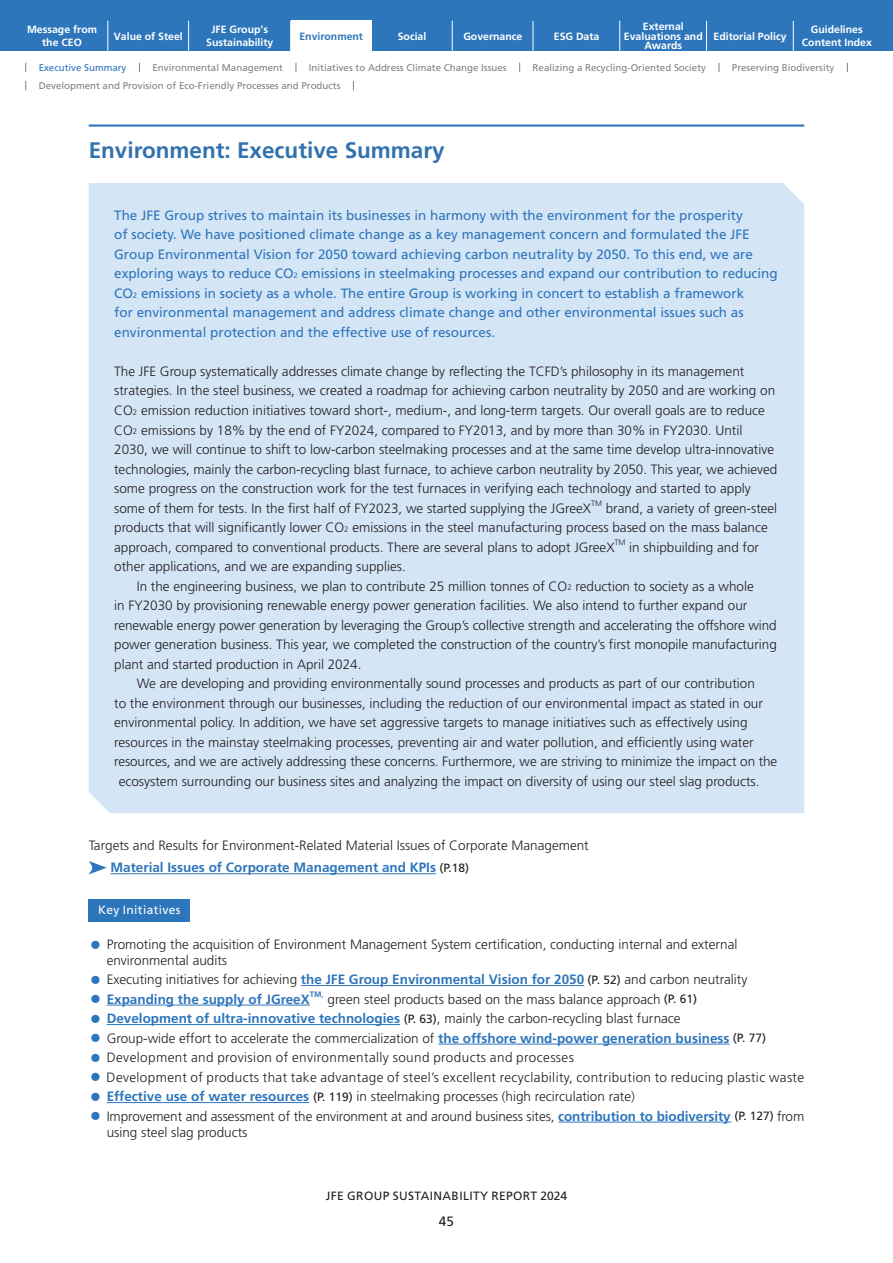
<style>
.page{position:relative;width:893px;height:1263px;background:#fff}
.page>*{position:absolute;margin:0;border:0;box-sizing:border-box;transform-origin:0 0}
.t1{font:700 22.5px "Frutiger";color:#3271af}
.t2{font:300 13.5px/19.5px "Frutiger";color:#231f20}
.t3{font:13.5px/19.5px "Frutiger";color:#2e76bc}
.t4{font:700 13.5px/19.5px "Frutiger";color:#2e76bc}
.t5{font:13.5px "Frutiger";color:#231f20}
.t6{font:12px "Frutiger";letter-spacing:.03em;color:#231f20}
.t7{font:12px "Frutiger";letter-spacing:.03em;color:#fff}
.t8{font:700 10.5px/12.8px "Frutiger";color:#fff;text-align:center}
.t9{font:700 10.5px "Frutiger";color:#2e76bc}
.t10{font:9.75px "Frutiger";color:#808285}
.t11{font:9.75px "Frutiger";color:#2e76bc}
.t12{font:300 7.8px "Frutiger";color:#231f20}
.t13{font:700 7.8px "Frutiger";color:#2e76bc}
.s1{font-size:7.8px}
.s2{font-weight:700;color:#2e76bc}
.s3{font-weight:400;font-size:12px}
.s4{font-family:"UD Shin Go Pro";color:#2e76bc}
.s5{font-family:"UD Shin Go Pro";font-weight:300}
.s6{font-weight:300;color:#231f20}
.s7{font-weight:400;font-size:12px;color:#231f20}
</style>
<div class="page">
<div style="left:0;top:0;width:893px;height:51px;background:#2e76bc"></div>
<hr style="left:108px;top:21px;width:1px;height:30px;background:#fff">
<hr style="left:188px;top:21px;width:1px;height:30px;background:#fff">
<hr style="left:290px;top:21px;width:1px;height:30px;background:#fff">
<hr style="left:452px;top:21px;width:1px;height:30px;background:#fff">
<hr style="left:533px;top:21px;width:1px;height:30px;background:#fff">
<hr style="left:619px;top:21px;width:1px;height:30px;background:#fff">
<hr style="left:706px;top:21px;width:1px;height:30px;background:#fff">
<hr style="left:793px;top:21px;width:1px;height:30px;background:#fff">
<div style="left:291px;top:21px;width:81px;height:30px;background:#fff"></div>
<div style="left:89px;top:183px;width:715px;height:630px;background:#d4e5f5"></div>
<hr style="left:89px;top:124px;width:715px;height:3px;background:#2e76bc">
<hr style="left:110px;top:873px;width:326px;height:1px;background:#2e76bc">
<svg style="left:89px;top:861px;width:18px;height:13px"></svg>
<div style="left:89px;top:899px;width:101px;height:22px;background:#2e76bc"></div>
<hr style="left:301px;top:985px;width:283px;height:1px;background:#2e76bc">
<hr style="left:107px;top:1005px;width:203px;height:1px;background:#2e76bc">
<hr style="left:107px;top:1024px;width:293px;height:1px;background:#2e76bc">
<hr style="left:438px;top:1044px;width:291px;height:1px;background:#2e76bc">
<hr style="left:107px;top:1102px;width:202px;height:1px;background:#2e76bc">
<hr style="left:559px;top:1122px;width:172px;height:1px;background:#2e76bc">
<p class="t8" style="left:114px;top:30px;width:70px">Value of Steel</p>
<p class="t8" style="left:206px;top:23px;width:69px">JFE Group’s<br>Sustainability</p>
<p class="t8" style="left:463px;top:30px;width:60px">Governance</p>
<p class="t8" style="left:554px;top:30px;width:47px">ESG Data</p>
<p class="t8" style="left:624px;top:22px;width:80px;line-height:9.6px">External<br>Evaluations and<br>Awards</p>
<p class="t8" style="left:714px;top:30px;width:74px">Editorial Policy</p>
<p class="t8" style="left:802px;top:23px;width:72px">Guidelines<br>Content Index</p>
<p class="t8" style="left:27px;top:23px;width:72px">Message from the CEO</p>
<p class="t9" style="left:299px;top:30px;width:65px">Environment</p>
<p class="t8" style="left:398px;top:30px;width:30px">Social</p>
<p class="t11" style="left:39px;top:62px;width:89px">Executive Summary</p>
<p class="t10" style="left:152px;top:62px;width:132px">Environmental Management</p>
<p class="t10" style="left:309px;top:62px;width:199px">Initiatives to Address Climate Change Issues</p>
<p class="t10" style="left:533px;top:62px;width:175px">Realizing a Recycling-Oriented Society</p>
<p class="t10" style="left:732px;top:62px;width:104px">Preserving Biodiversity</p>
<p class="t10" style="left:39px;top:80px;width:303px">Development and Provision of Eco-Friendly Processes and Products</p>
<h1 class="t1" style="left:89px;top:137px;width:357px">Environment: Executive Summary</h1>
<p class="t3" style="left:114px;top:206px;width:665px">The JFE Group strives to maintain its businesses in harmony with the environment for the prosperity<br>of society. We have positioned climate change as a key management concern and formulated the JFE Group Environmental Vision for 2050 toward achieving carbon neutrality by 2050. To this end, we are exploring ways to reduce CO<span class="s1">2</span> emissions in steelmaking processes and expand our contribution to reducing CO<span class="s1">2</span> emissions in society as a whole. The entire Group is working in concert to establish a framework<br>for environmental management and address climate change and other environmental issues such as environmental protection and the effective use of resources.</p>
<p class="t2" style="left:114px;top:362px;width:665px">The JFE Group systematically addresses climate change by reflecting the TCFD’s philosophy in its management strategies. In the steel business, we created a roadmap for achieving carbon neutrality by 2050 and are working on CO<span class="s1">2</span> emission reduction initiatives toward short-, medium-, and long-term targets. Our overall goals are to reduce CO<span class="s1">2</span> emissions by 18% by the end of FY2024, compared to FY2013, and by more than 30% in FY2030. Until 2030, we will continue to shift to low-carbon steelmaking processes and at the same time develop ultra-innovative technologies, mainly the carbon-recycling blast furnace, to achieve carbon neutrality by 2050. This year, we achieved some progress on the construction work for the test furnaces in verifying each technology and started to apply some of them for tests. In the first half of FY2023, we started supplying the JGreeX</p>
<p class="t12" style="left:591px;top:499px;width:12px">TM</p>
<p class="t2" style="left:114px;top:498px;width:664px;text-indent:492px">brand, a variety of green-steel products that will significantly lower CO<span class="s1">2</span> emissions in the steel manufacturing process based on the mass balance approach, compared to conventional products. There are several plans to adopt JGreeX</p>
<p class="t12" style="left:615px;top:538px;width:12px">TM</p>
<p class="t2" style="left:629px;top:537px;width:131px">in shipbuilding and for</p>
<p class="t2" style="left:114px;top:557px;width:293px">other applications, and we are expanding supplies.</p>
<p class="t2" style="left:137px;top:576px;width:619px">In the engineering business, we plan to contribute 25 million tonnes of CO<span class="s1">2</span> reduction to society as a whole</p>
<p class="t2" style="left:114px;top:596px;width:635px">in FY2030 by provisioning renewable energy power generation facilities. We also intend to further expand our</p>
<p class="t2" style="left:114px;top:615px;width:664px">renewable energy power generation by leveraging the Group’s collective strength and accelerating the offshore wind</p>
<p class="t2" style="left:114px;top:635px;width:664px">power generation business. This year, we completed the construction of the country’s first monopile manufacturing</p>
<p class="t2" style="left:114px;top:654px;width:249px">plant and started production in April 2024.</p>
<p class="t2" style="left:137px;top:674px;width:620px">We are developing and providing environmentally sound processes and products as part of our contribution</p>
<p class="t2" style="left:114px;top:693px;width:650px">to the environment through our businesses, including the reduction of our environmental impact as stated in our</p>
<p class="t2" style="left:114px;top:713px;width:635px">environmental policy. In addition, we have set aggressive targets to manage initiatives such as effectively using</p>
<p class="t2" style="left:114px;top:732px;width:641px">resources in the mainstay steelmaking processes, preventing air and water pollution, and efficiently using water</p>
<p class="t2" style="left:114px;top:752px;width:665px">resources, and we are actively addressing these concerns. Furthermore, we are striving to minimize the impact on the</p>
<p class="t2" style="left:119px;top:771px;width:642px">ecosystem surrounding our business sites and analyzing the impact on diversity of using our steel slag products.</p>
<p class="t2" style="left:110px;top:834px;width:480px;line-height:22.5px;text-indent:-22px">Targets and Results for Environment-Related Material Issues of Corporate Management<br><span class="s2">Material Issues of Corporate Management and KPIs</span> <span class="s3">(P.18)</span></p>
<p class="t7" style="left:98px;top:903px;width:84px">Key Initiatives</p>
<p class="t2" style="left:107px;top:937px;width:632px;line-height:15.3px;text-indent:-18px"><span class="s4">◦</span> Promoting the acquisition of Environment Management System certification, conducting internal and external environmental audits</p>
<p class="t4" style="left:89px;top:970px;width:660px"><span class="s5">◦</span> <span class="s6">Executing initiatives for achieving</span> the JFE Group Environmental Vision for 2050 <span class="s7">(P. 52)</span> <span class="s6">and carbon neutrality </span><span class="s5">◦</span> Expanding the supply of JGreeX</p>
<p class="t13" style="left:310px;top:990px;width:15px">TM<span class="s6">,</span></p>
<p class="t2" style="left:89px;top:989px;width:717px;text-indent:239px">green steel products based on the mass balance approach <span class="s3">(P. 61)<br></span><span class="s4">◦</span> <span class="s2">Development of ultra-innovative technologies</span> <span class="s3">(P. 63)</span>, mainly the carbon-recycling blast furnace<br><span class="s4">◦</span> Group-wide effort to accelerate the commercialization of <span class="s2">the offshore wind-power generation business</span> <span class="s3">(P. 77)<br></span><span class="s4">◦</span> Development and provision of environmentally sound products and processes<br><span class="s4">◦</span> Development of products that take advantage of steel’s excellent recyclability, contribution to reducing plastic waste <span class="s4">◦</span> <span class="s2">Effective use of water resources</span> <span class="s3">(P. 119)</span> in steelmaking processes (high recirculation rate)<br><span class="s4">◦</span> Improvement and assessment of the environment at and around business sites, <span class="s2">contribution to biodiversity</span> <span class="s3">(P. 127)</span> from</p>
<p class="t2" style="left:107px;top:1123px;width:142px">using steel slag products</p>
<p class="t6" style="left:326px;top:1188px;width:243px">JFE GROUP SUSTAINABILITY REPORT 2024</p>
<p class="t5" style="left:439px;top:1214px;width:17px">45</p>
</div>
